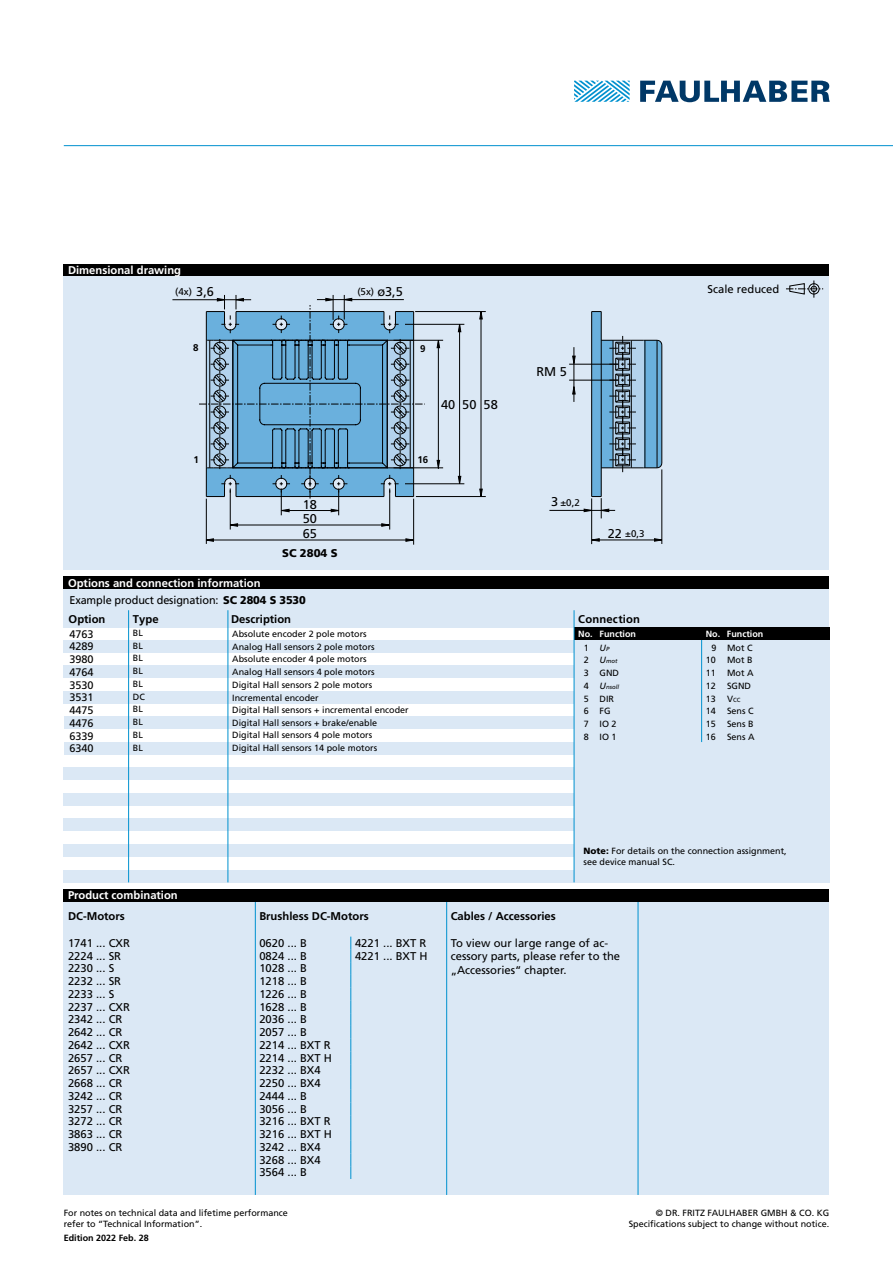
<style>
.page{position:relative;width:893px;height:1263px;background:#fff}
.page>*{position:absolute;margin:0;border:0;box-sizing:border-box;transform-origin:0 0}
.t1{font:12.75px "Frutiger LT";color:#000}
.t2{font:11.25px/12.8px "Frutiger LT";color:#000}
.t3{font:700 11.25px "Frutiger LT";color:#000}
.t4{font:700 11.25px "Frutiger LT";color:#fff}
.t5{font:900 11.25px "Frutiger LT";color:#000}
.t6{font:10.95px/12.8px "Frutiger LT";color:#000;text-align:justify}
.t7{font:9.75px "Frutiger LT";color:#000}
.t8{font:700 9.75px "Frutiger LT";color:#000}
.t9{font:9px/12.8px "Frutiger LT";color:#000}
.t10{font:700 9px "Frutiger LT";color:#fff}
.t11{font:700 9px "Frutiger LT";color:#000}
.t12{font:italic 6px "Frutiger LT";color:#000}
.t13{font:6px "Frutiger LT";color:#000}
.s1{font-size:12.75px}
.s2{font-weight:900}
.s3{font-weight:700}
.s4{font-style:italic}
.s5{font-style:italic;font-size:6px}
.s6{font-style:normal;font-size:9px}
.s7{font-size:9px}
</style>
<div class="page">
<div style="left:64px;top:901px;width:765px;height:294px;background:#dbe8f5"></div>
<hr style="left:255px;top:901px;width:1px;height:294px;background:#0091cf">
<hr style="left:638px;top:901px;width:1px;height:294px;background:#0091cf">
<hr style="left:446px;top:901px;width:1px;height:294px;background:#0091cf">
<svg style="left:574px;top:81px;width:56px;height:21px"></svg>
<svg style="left:640px;top:81px;width:190px;height:21px"></svg>
<div style="left:64px;top:264px;width:765px;height:12px;background:#000"></div>
<div style="left:64px;top:889px;width:765px;height:12px;background:#000"></div>
<div style="left:64px;top:276px;width:765px;height:294px;background:#dbe8f5"></div>
<div style="left:64px;top:576px;width:765px;height:13px;background:#000"></div>
<hr style="left:64px;top:145px;width:829px;height:1px;background:#0091cf">
<svg style="left:786px;top:280px;width:37px;height:18px"></svg>
<svg style="left:381px;top:523px;width:10px;height:4px"></svg>
<svg style="left:405px;top:538px;width:10px;height:4px"></svg>
<svg style="left:654px;top:538px;width:8px;height:4px"></svg>
<svg style="left:229px;top:523px;width:9px;height:4px"></svg>
<svg style="left:205px;top:538px;width:9px;height:4px"></svg>
<svg style="left:592px;top:538px;width:8px;height:4px"></svg>
<svg style="left:572px;top:356px;width:4px;height:10px"></svg>
<svg style="left:479px;top:489px;width:4px;height:9px"></svg>
<svg style="left:458px;top:476px;width:3px;height:9px"></svg>
<svg style="left:437px;top:460px;width:3px;height:8px"></svg>
<svg style="left:572px;top:384px;width:4px;height:10px"></svg>
<svg style="left:437px;top:339px;width:3px;height:9px"></svg>
<svg style="left:458px;top:323px;width:3px;height:9px"></svg>
<svg style="left:479px;top:312px;width:4px;height:7px"></svg>
<hr style="left:172px;top:299px;width:79px;height:1px;background:#000">
<hr style="left:230px;top:490px;width:1px;height:39px;background:#000">
<hr style="left:389px;top:490px;width:1px;height:39px;background:#000">
<hr style="left:230px;top:525px;width:160px;height:1px;background:#000">
<hr style="left:206px;top:499px;width:1px;height:45px;background:#000">
<hr style="left:413px;top:499px;width:1px;height:46px;background:#000">
<hr style="left:206px;top:540px;width:208px;height:1px;background:#000">
<hr style="left:569px;top:364px;width:49px;height:1px;background:#000">
<hr style="left:574px;top:347px;width:1px;height:55px;background:#000">
<hr style="left:549px;top:510px;width:66px;height:1px;background:#000">
<hr style="left:591px;top:498px;width:1px;height:46px;background:#000">
<hr style="left:662px;top:469px;width:1px;height:75px;background:#000">
<hr style="left:592px;top:540px;width:70px;height:1px;background:#000">
<hr style="left:394px;top:340px;width:49px;height:1px;background:#000">
<hr style="left:394px;top:468px;width:49px;height:1px;background:#000">
<hr style="left:438px;top:341px;width:1px;height:128px;background:#000">
<hr style="left:415px;top:311px;width:71px;height:1px;background:#000">
<hr style="left:416px;top:496px;width:70px;height:1px;background:#000">
<hr style="left:481px;top:312px;width:1px;height:184px;background:#000">
<hr style="left:405px;top:324px;width:59px;height:1px;background:#000">
<hr style="left:405px;top:483px;width:59px;height:1px;background:#000">
<hr style="left:459px;top:324px;width:1px;height:160px;background:#000">
<svg style="left:199px;top:295px;width:226px;height:220px"></svg>
<svg style="left:584px;top:311px;width:79px;height:207px"></svg>
<hr style="left:569px;top:380px;width:49px;height:1px;background:#000">
<div style="left:574px;top:627px;width:255px;height:255px;background:#dbe8f5"></div>
<div style="left:64px;top:589px;width:765px;height:38px;background:#dbe8f5"></div>
<div style="left:64px;top:716px;width:765px;height:13px;background:#dbe8f5"></div>
<div style="left:64px;top:640px;width:765px;height:13px;background:#dbe8f5"></div>
<div style="left:64px;top:742px;width:765px;height:13px;background:#dbe8f5"></div>
<div style="left:64px;top:767px;width:765px;height:13px;background:#dbe8f5"></div>
<div style="left:64px;top:793px;width:765px;height:13px;background:#dbe8f5"></div>
<div style="left:64px;top:665px;width:765px;height:13px;background:#dbe8f5"></div>
<div style="left:64px;top:819px;width:765px;height:12px;background:#dbe8f5"></div>
<div style="left:64px;top:691px;width:765px;height:13px;background:#dbe8f5"></div>
<div style="left:64px;top:844px;width:765px;height:13px;background:#dbe8f5"></div>
<div style="left:64px;top:870px;width:765px;height:12px;background:#dbe8f5"></div>
<hr style="left:228px;top:610px;width:1px;height:272px;background:#0091cf">
<hr style="left:128px;top:610px;width:1px;height:272px;background:#0091cf">
<div style="left:574px;top:627px;width:255px;height:13px;background:#000"></div>
<hr style="left:701px;top:640px;width:1px;height:102px;background:#0091cf">
<hr style="left:574px;top:610px;width:1px;height:272px;background:#0091cf">
<svg style="left:351px;top:936px;width:1px;height:243px"></svg>
<p class="t4" style="left:68px;top:264px;width:115px">Dimensional drawing</p>
<p class="t7" style="left:175px;top:286px;width:40px">(4x) <span class="s1">3,6</span></p>
<p class="t7" style="left:357px;top:286px;width:47px">(5x) <span class="s1">ø3,5</span></p>
<p class="t8" style="left:193px;top:342px;width:7px">8</p>
<p class="t8" style="left:420px;top:343px;width:7px">9</p>
<h1 class="t1" style="left:441px;top:397px;width:58px">40 50 58</h1>
<p class="t8" style="left:193px;top:454px;width:7px">1</p>
<p class="t8" style="left:417px;top:454px;width:12px">16</p>
<h1 class="t1" style="left:303px;top:497px;width:16px">18</h1>
<h1 class="t1" style="left:303px;top:511px;width:16px">50</h1>
<h1 class="t1" style="left:303px;top:526px;width:16px">65</h1>
<p class="t4" style="left:68px;top:576px;width:194px">Options and connection information</p>
<p class="t5" style="left:282px;top:546px;width:57px">SC 2804 S</p>
<p class="t2" style="left:133px;top:591px;width:174px;line-height:18.5px;text-indent:-64px">Example product designation: <span class="s2">SC 2804 S 3530<br></span><span class="s3">Type</span></p>
<p class="t9" style="left:232px;top:627px;width:144px">Absolute encoder 2 pole motors<br>Analog Hall sensors 2 pole motors<br>Absolute encoder 4 pole motors<br>Analog Hall sensors 4 pole motors<br>Digital Hall sensors 2 pole motors</p>
<p class="t3" style="left:69px;top:612px;width:38px">Option</p>
<p class="t3" style="left:231px;top:612px;width:61px">Description</p>
<p class="t9" style="left:133px;top:626px;width:13px">BL<br>BL<br>BL<br>BL<br>BL<br>DC<br>BL<br>BL<br>BL<br>BL</p>
<p class="t6" style="left:69px;top:627px;width:26px">4763<br>4289<br>3980<br>4764<br>3530<br>3531<br>4475<br>4476<br>6339<br>6340</p>
<p class="t9" style="left:232px;top:691px;width:178px">Incremental encoder<br>Digital Hall sensors + incremental encoder<br>Digital Hall sensors + brake/enable</p>
<p class="t9" style="left:232px;top:729px;width:147px">Digital Hall sensors 4 pole motors<br>Digital Hall sensors 14 pole motors</p>
<h1 class="t1" style="left:536px;top:365px;width:32px">RM 5</h1>
<p class="t7" style="left:551px;top:497px;width:30px"><span class="s1">3</span> ±0,2</p>
<p class="t7" style="left:608px;top:528px;width:38px"><span class="s1">22</span> ±0,3</p>
<p class="t3" style="left:578px;top:612px;width:63px">Connection</p>
<p class="t2" style="left:707px;top:283px;width:73px">Scale reduced</p>
<p class="t10" style="left:578px;top:628px;width:59px">No. Function</p>
<p class="t10" style="left:706px;top:628px;width:59px">No. Function</p>
<p class="t9" style="left:584px;top:641px;width:27px">1 <span class="s4">U</span><span class="s5">P</span></p>
<p class="t12" style="left:584px;top:658px;width:35px"><span class="s6">2</span> <span class="s7">U</span>mot</p>
<p class="t9" style="left:584px;top:666px;width:37px">3 GND</p>
<p class="t12" style="left:584px;top:683px;width:37px"><span class="s6">4</span> <span class="s7">U</span>nsoll</p>
<p class="t9" style="left:584px;top:692px;width:34px">5 DIR<br>6 FG<br>7 IO 2<br>8 IO 1</p>
<p class="t9" style="left:706px;top:641px;width:48px;text-indent:6px">9 Mot C<br>10</p>
<p class="t9" style="left:727px;top:654px;width:27px">Mot B</p>
<p class="t9" style="left:706px;top:666px;width:12px">11</p>
<p class="t9" style="left:727px;top:666px;width:28px">Mot A</p>
<p class="t9" style="left:706px;top:679px;width:12px">12</p>
<p class="t9" style="left:727px;top:679px;width:25px">SGND</p>
<p class="t9" style="left:706px;top:692px;width:12px">13</p>
<p class="t13" style="left:727px;top:696px;width:15px"><span class="s7">V</span>CC</p>
<p class="t9" style="left:706px;top:705px;width:12px">14</p>
<p class="t9" style="left:727px;top:705px;width:28px">Sens C</p>
<p class="t9" style="left:706px;top:717px;width:12px">15</p>
<p class="t9" style="left:727px;top:717px;width:28px">Sens B</p>
<p class="t9" style="left:706px;top:730px;width:12px">16</p>
<p class="t9" style="left:727px;top:730px;width:29px">Sens A</p>
<p class="t4" style="left:68px;top:889px;width:111px">Product combination</p>
<p class="t3" style="left:68px;top:909px;width:58px">DC-Motors</p>
<p class="t3" style="left:259px;top:909px;width:111px">Brushless DC-Motors</p>
<p class="t2" style="left:68px;top:936px;width:63px">1741 ... CXR<br>2224 ... SR<br>2230 ... S<br>2232 ... SR<br>2233 ... S<br>2237 ... CXR<br>2342 ... CR<br>2642 ... CR<br>2642 ... CXR<br>2657 ... CR<br>2657 ... CXR<br>2668 ... CR<br>3242 ... CR<br>3257 ... CR<br>3272 ... CR<br>3863 ... CR<br>3890 ... CR</p>
<p class="t2" style="left:259px;top:936px;width:49px">0620 ... B</p>
<p class="t2" style="left:355px;top:936px;width:73px">4221 ... BXT R</p>
<p class="t2" style="left:259px;top:949px;width:49px">0824 ... B</p>
<p class="t2" style="left:355px;top:949px;width:74px">4221 ... BXT H</p>
<p class="t2" style="left:259px;top:962px;width:74px">1028 ... B<br>1218 ... B<br>1226 ... B<br>1628 ... B<br>2036 ... B<br>2057 ... B<br>2214 ... BXT R<br>2214 ... BXT H<br>2232 ... BX4<br>2250 ... BX4<br>2444 ... B<br>3056 ... B<br>3216 ... BXT R<br>3216 ... BXT H<br>3242 ... BX4<br>3268 ... BX4<br>3564 ... B</p>
<p class="t9" style="left:584px;top:845px;width:205px;line-height:10.8px"><span class="s2">Note:</span> For details on the connection assignment, see device manual SC.</p>
<p class="t3" style="left:451px;top:909px;width:106px">Cables / Accessories</p>
<p class="t2" style="left:451px;top:936px;width:171px;line-height:13.5px">To view our large range of ac&shy;cessory parts, please refer to the „Accessories“ chapter.</p>
<p class="t9" style="left:64px;top:1208px;width:226px;line-height:10.8px">For notes on technical data and lifetime performance refer to “Technical Information”.</p>
<p class="t9" style="left:629px;top:1208px;width:202px;line-height:10.8px;text-align:right">© DR. FRITZ FAULHABER GMBH &amp; CO. KG<br>Specifications subject to change without notice.</p>
<p class="t11" style="left:64px;top:1233px;width:87px">Edition 2022 Feb. 28</p>
</div>
